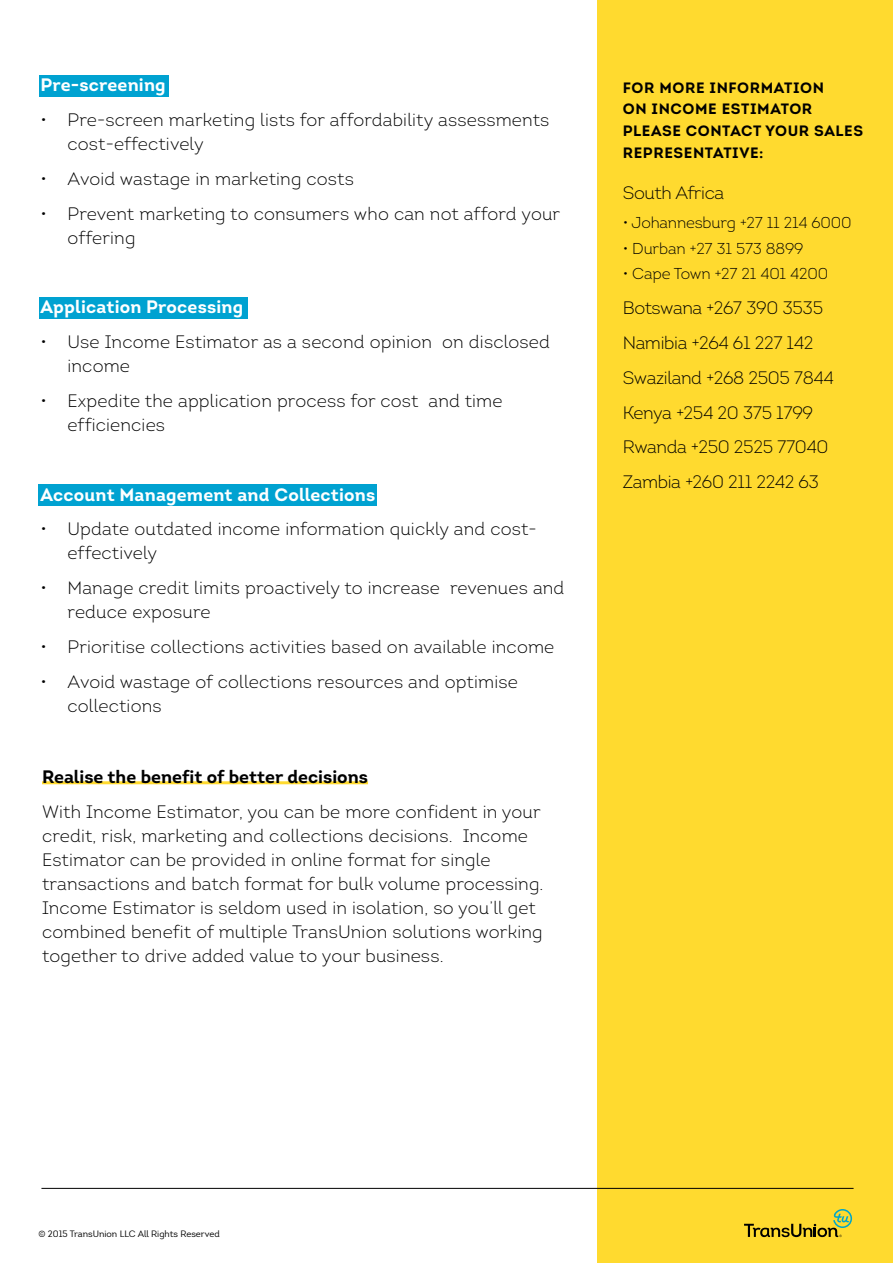
<style>
.page{position:relative;width:893px;height:1263px;background:#fff}
.page>*{position:absolute;margin:0;border:0;box-sizing:border-box;transform-origin:0 0}
.t1{font:300 18px/24px "Intro";letter-spacing:.01em;color:#000}
.t2{font:300 18px/34.8px "Intro";letter-spacing:-.02em;color:#000}
.t3{font:700 18px "Intro";letter-spacing:.01em;color:#fff}
.t4{font:700 18px "Intro";color:#000}
.t5{font:300 15.75px "Intro";letter-spacing:-.01em;color:#000}
.t6{font:15px/21.6px "Intro Bold Caps";letter-spacing:.04em;color:#000}
.t7{font:9px "Intro";color:#000}
</style>
<div class="page">
<div style="left:38px;top:484px;width:339px;height:22px;background:#00a2d1"></div>
<div style="left:39px;top:297px;width:208px;height:22px;background:#00a2d1"></div>
<div style="left:39px;top:75px;width:130px;height:22px;background:#00a2d1"></div>
<div style="left:597px;top:0;width:296px;height:1263px;background:#ffda2f"></div>
<hr style="left:42px;top:781px;width:326px;height:3px;background:#ffda2f">
<hr style="left:41px;top:1188px;width:812px;height:1px;background:#000">
<svg style="left:744px;top:1209px;width:108px;height:28px"></svg>
<p class="t3" style="left:41px;top:74px;width:127px">Pre-screening</p>
<p class="t1" style="left:68px;top:108px;width:483px;text-indent:-27px">• Pre-screen marketing lists for affordability assessments cost-effectively</p>
<p class="t1" style="left:41px;top:167px;width:315px">• Avoid wastage in marketing costs</p>
<p class="t1" style="left:68px;top:202px;width:494px;text-indent:-27px">• Prevent marketing to consumers who can not afford your offering</p>
<p class="t3" style="left:41px;top:296px;width:204px">Application Processing</p>
<p class="t1" style="left:68px;top:330px;width:484px;text-indent:-27px">• Use Income Estimator as a second opinion on disclosed income</p>
<p class="t1" style="left:68px;top:389px;width:437px;text-indent:-27px">• Expedite the application process for cost and time efficiencies</p>
<p class="t3" style="left:41px;top:483px;width:336px">Account Management and Collections</p>
<p class="t1" style="left:68px;top:517px;width:471px;text-indent:-27px">• Update outdated income information quickly and cost&shy;effectively</p>
<p class="t1" style="left:68px;top:576px;width:498px;text-indent:-27px">• Manage credit limits proactively to increase revenues and reduce exposure</p>
<p class="t1" style="left:41px;top:635px;width:515px">• Prioritise collections activities based on available income</p>
<p class="t1" style="left:68px;top:669px;width:452px;text-indent:-27px">• Avoid wastage of collections resources and optimise collections</p>
<p class="t4" style="left:42px;top:765px;width:328px">Realise the benefit of better decisions</p>
<p class="t1" style="left:42px;top:799px;width:503px">With Income Estimator, you can be more confident in your credit, risk, marketing and collections decisions. Income Estimator can be provided in online format for single transactions and batch format for bulk volume processing.<br>Income Estimator is seldom used in isolation, so you’ll get combined benefit of multiple TransUnion solutions working together to drive added value to your business.</p>
<p class="t6" style="left:623px;top:77px;width:242px">FOR MORE INFORMATION<br>ON INCOME ESTIMATOR<br>PLEASE CONTACT YOUR SALES<br>REPRESENTATIVE:</p>
<p class="t2" style="left:623px;top:175px;width:103px">South Africa</p>
<p class="t5" style="left:623px;top:213px;width:230px">• Johannesburg +27 11 214 6000</p>
<p class="t5" style="left:623px;top:238px;width:182px">• Durban +27 31 573 8899</p>
<p class="t5" style="left:623px;top:264px;width:207px">• Cape Town +27 21 401 4200</p>
<p class="t2" style="left:623px;top:290px;width:213px">Botswana +267 390 3535<br>Namibia +264 61 227 142<br>Swaziland +268 2505 7844<br>Kenya +254 20 375 1799<br>Rwanda +250 2525 77040<br>Zambia +260 211 2242 63</p>
<p class="t7" style="left:38px;top:1228px;width:183px">© 2015 TransUnion LLC All Rights Reserved</p>
</div>
